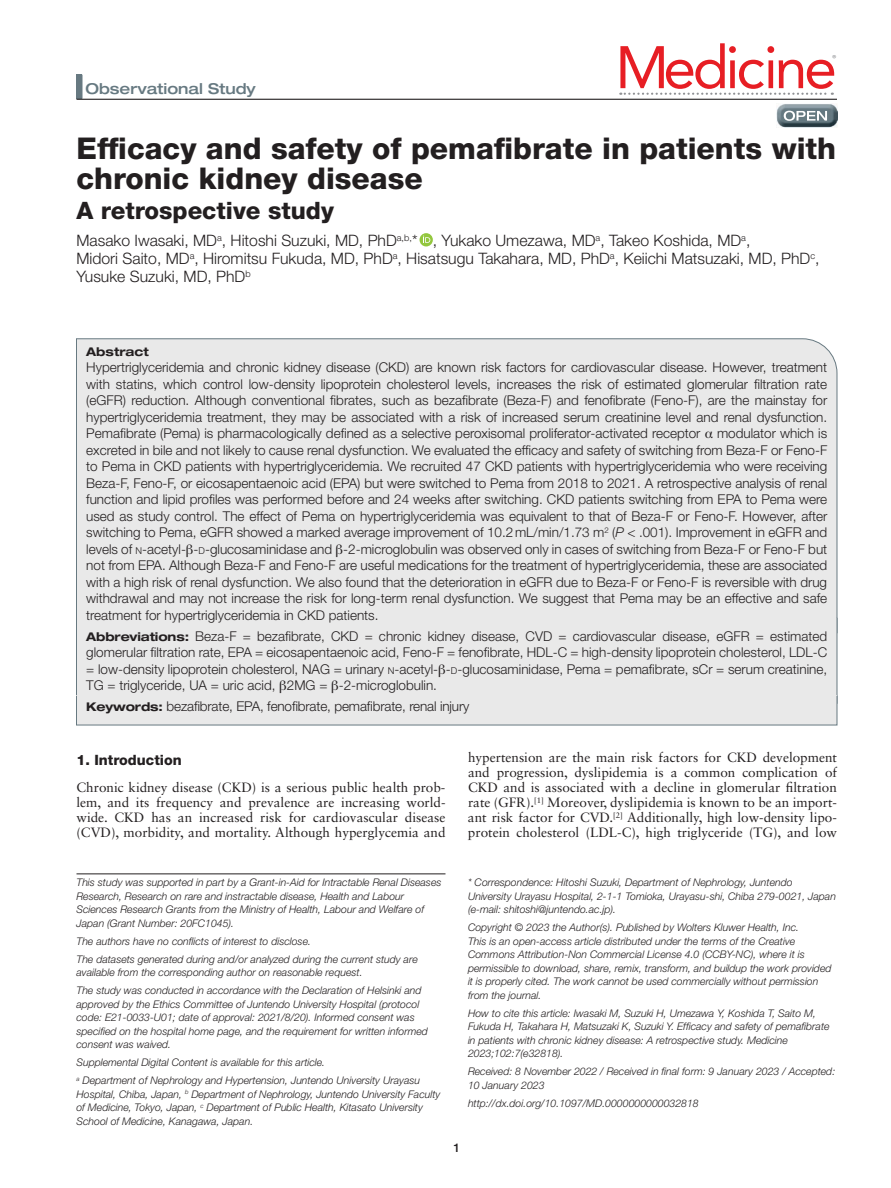
<style>
.page{position:relative;width:891px;height:1188px;background:#fff}
.page>*{position:absolute;margin:0;border:0;box-sizing:border-box;transform-origin:0 0}
.t1{font:59.4px "Avenir";letter-spacing:-.06em;color:#e71e24}
.t2{font:800 30px/30px "Helvetica Neue LT Std";color:#231f20}
.t3{font:800 24px "Helvetica Neue LT Std";color:#231f20}
.t4{font:300 15.75px/18px "Helvetica Neue LT Std";color:#231f20}
.t5{font:500 expanded 15px "Helvetica Neue LT Std";color:#667981}
.t6{font:800 14.25px "Helvetica Neue LT Std";color:#231f20}
.t7{font:300 13.5px/16.5px "Helvetica Neue LT Std";color:#231f20;text-align:justify}
.t8{font:13.5px/15px "Sabon LT Std";color:#231f20;text-align:justify}
.t9{font:700 expanded 12px "Helvetica Neue LT Std";color:#231f20}
.t10{font:500 12px "Helvetica Neue LT Std";color:#231f20}
.t11{font:italic 300 10.5px/13.5px "Helvetica Neue LT Std";color:#231f20}
.t12{font:500 10.35px "Akzidenz Grotesk BE";color:#909295}
.s1{font-family:"Gandhari Unicode";font-weight:400}
.s2{font-style:italic}
.s3{font-size:9.45px}
.s4{font-weight:700;font-stretch:expanded;font-size:12px}
</style>
<div class="page">
<div style="left:76px;top:74px;width:6px;height:25px;background:#677981"></div>
<hr style="left:76px;top:99px;width:761px;height:1px;background:#231f20">
<img style="left:776px;top:104px;width:61px;height:24px">
<svg style="left:784px;top:111px;width:43px;height:10px"></svg>
<svg style="left:620px;top:93px;width:213px;height:2px"></svg>
<div style="left:76px;top:338px;width:762px;height:296px;background:#e9e9e9"></div>
<div style="left:76px;top:618px;width:761px;height:87px;background:#e9e9e9"></div>
<div style="left:76px;top:696px;width:761px;height:29px;background:#e9e9e9"></div>
<svg style="left:420px;top:233px;width:13px;height:13px"></svg>
<svg style="left:423px;top:236px;width:7px;height:7px"></svg>
<hr style="left:76px;top:874px;width:370px;height:1px;background:#231f20">
<p class="t5" style="left:86px;top:80px;width:172px">Observational Study</p>
<h1 class="t1" style="left:615px;top:33px;width:223px">Medicine</h1>
<p class="t12" style="left:832px;top:52px;width:6px">®</p>
<h2 class="t2" style="left:76px;top:134px;width:761px">Efficacy and safety of pemafibrate in patients with chronic kidney disease</h2>
<h3 class="t3" style="left:76px;top:197px;width:259px">A retrospective study</h3>
<p class="t4" style="left:76px;top:231px;width:745px">Masako Iwasaki, MD<sup>a</sup>, Hitoshi Suzuki, MD, PhD<sup>a,b,</sup>* , Yukako Umezawa, MD<sup>a</sup>, Takeo Koshida, MD<sup>a</sup>,<br>Midori Saito, MD<sup>a</sup>, Hiromitsu Fukuda, MD, PhD<sup>a</sup>, Hisatsugu Takahara, MD, PhD<sup>a</sup>, Keiichi Matsuzaki, MD, PhD<sup>c</sup>,<br>Yusuke Suzuki, MD, PhD<sup>b</sup></p>
<p class="t9" style="left:86px;top:344px;width:64px">Abstract</p>
<p class="t7" style="left:86px;top:359px;width:743px">Hypertriglyceridemia and chronic kidney disease (CKD) are known risk factors for cardiovascular disease. However, treatment with statins, which control low-density lipoprotein cholesterol levels, increases the risk of estimated glomerular filtration rate (eGFR) reduction. Although conventional fibrates, such as bezafibrate (Beza-F) and fenofibrate (Feno-F), are the mainstay for hypertriglyceridemia treatment, they may be associated with a risk of increased serum creatinine level and renal dysfunction.<br>Pemafibrate (Pema) is pharmacologically defined as a selective peroxisomal proliferator-activated receptor <span class="s1">α</span> modulator which is excreted in bile and not likely to cause renal dysfunction. We evaluated the efficacy and safety of switching from Beza-F or Feno-F to Pema in CKD patients with hypertriglyceridemia. We recruited 47 CKD patients with hypertriglyceridemia who were receiving Beza-F, Feno-F, or eicosapentaenoic acid (EPA) but were switched to Pema from 2018 to 2021. A retrospective analysis of renal function and lipid profiles was performed before and 24 weeks after switching. CKD patients switching from EPA to Pema were used as study control. The effect of Pema on hypertriglyceridemia was equivalent to that of Beza-F or Feno-F. However, after switching to Pema, eGFR showed a marked average improvement of 10.2mL/min/1.73 m<sup>2</sup> (<span class="s2">P</span> &lt; .001). Improvement in eGFR and levels of <span class="s3">n</span>-acetyl-<span class="s1">β</span>-<span class="s3">d</span>-glucosaminidase and <span class="s1">β</span>-2-microglobulin was observed only in cases of switching from Beza-F or Feno-F but not from EPA. Although Beza-F and Feno-F are useful medications for the treatment of hypertriglyceridemia, these are associated with a high risk of renal dysfunction. We also found that the deterioration in eGFR due to Beza-F or Feno-F is reversible with drug withdrawal and may not increase the risk for long-term renal dysfunction. We suggest that Pema may be an effective and safe treatment for hypertriglyceridemia in CKD patients.</p>
<p class="t7" style="left:86px;top:628px;width:743px"><span class="s4">Abbreviations:</span> Beza-F = bezafibrate, CKD = chronic kidney disease, CVD = cardiovascular disease, eGFR = estimated glomerular filtration rate, EPA = eicosapentaenoic acid, Feno-F = fenofibrate, HDL-C = high-density lipoprotein cholesterol, LDL-C = low-density lipoprotein cholesterol, NAG = urinary <span class="s3">n</span>-acetyl-<span class="s1">β</span>-<span class="s3">d</span>-glucosaminidase, Pema = pemafibrate, sCr = serum creatinine, TG = triglyceride, UA = uric acid, <span class="s1">β</span>2MG = <span class="s1">β</span>-2-microglobulin.</p>
<p class="t7" style="left:86px;top:698px;width:385px"><span class="s4">Keywords:</span> bezafibrate, EPA, fenofibrate, pemafibrate, renal injury</p>
<p class="t6" style="left:76px;top:752px;width:107px">1. Introduction</p>
<p class="t8" style="left:76px;top:780px;width:371px">Chronic kidney disease (CKD) is a serious public health prob&shy;lem, and its frequency and prevalence are increasing world&shy;wide. CKD has an increased risk for cardiovascular disease (CVD), morbidity, and mortality. Although hyperglycemia and</p>
<p class="t8" style="left:468px;top:750px;width:371px">hypertension are the main risk factors for CKD development and progression, dyslipidemia is a common complication of CKD and is associated with a decline in glomerular filtration rate (GFR).<sup>[1]</sup> Moreover, dyslipidemia is known to be an import&shy;ant risk factor for CVD.<sup>[2]</sup> Additionally, high low-density lipo&shy;protein cholesterol (LDL-C), high triglyceride (TG), and low</p>
<p class="t11" style="left:76px;top:876px;width:367px">This study was supported in part by a Grant-in-Aid for Intractable Renal Diseases Research, Research on rare and instractable disease, Health and Labour Sciences Research Grants from the Ministry of Health, Labour and Welfare of Japan (Grant Number: 20FC1045).</p>
<p class="t11" style="left:76px;top:932px;width:343px;line-height:18px">The authors have no conflicts of interest to disclose.<br>The datasets generated during and/or analyzed during the current study are</p>
<p class="t11" style="left:76px;top:963px;width:347px;line-height:18px">available from the corresponding author on reasonable request.<br>The study was conducted in accordance with the Declaration of Helsinki and</p>
<p class="t11" style="left:76px;top:997px;width:353px">approved by the Ethics Committee of Juntendo University Hospital (protocol code: E21-0033-U01; date of approval: 2021/8/20). Informed consent was specified on the hospital home page, and the requirement for written informed consent was waived.</p>
<p class="t11" style="left:76px;top:1053px;width:345px;line-height:18px">Supplemental Digital Content is available for this article.<br><sup>a</sup> Department of Nephrology and Hypertension, Juntendo University Urayasu</p>
<p class="t11" style="left:76px;top:1087px;width:365px">Hospital, Chiba, Japan, <sup>b</sup> Department of Nephrology, Juntendo University Faculty of Medicine, Tokyo, Japan, <sup>c</sup> Department of Public Health, Kitasato University<br>School of Medicine, Kanagawa, Japan.</p>
<p class="t11" style="left:468px;top:876px;width:369px">* Correspondence: Hitoshi Suzuki, Department of Nephrology, Juntendo<br>University Urayasu Hospital, 2-1-1 Tomioka, Urayasu-shi, Chiba 279-0021, Japan (e-mail: shitoshi@juntendo.ac.jp).</p>
<p class="t11" style="left:468px;top:921px;width:365px">Copyright © 2023 the Author(s). Published by Wolters Kluwer Health, Inc.<br>This is an open-access article distributed under the terms of the Creative Commons Attribution-Non Commercial License 4.0 (CCBY-NC), where it is permissible to download, share, remix, transform, and buildup the work provided it is properly cited. The work cannot be used commercially without permission from the journal.</p>
<p class="t11" style="left:468px;top:1006px;width:363px">How to cite this article: Iwasaki M, Suzuki H, Umezawa Y, Koshida T, Saito M, Fukuda H, Takahara H, Matsuzaki K, Suzuki Y. Efficacy and safety of pemafibrate in patients with chronic kidney disease: A retrospective study. Medicine 2023;102:7(e32818).</p>
<p class="t11" style="left:468px;top:1065px;width:369px">Received: 8 November 2022 / Received in final form: 9 January 2023 / Accepted:<br>10 January 2023</p>
<p class="t11" style="left:468px;top:1096px;width:232px">http://dx.doi.org/10.1097/MD.0000000000032818</p>
<p class="t10" style="left:453px;top:1140px;width:8px">1</p>
</div>
